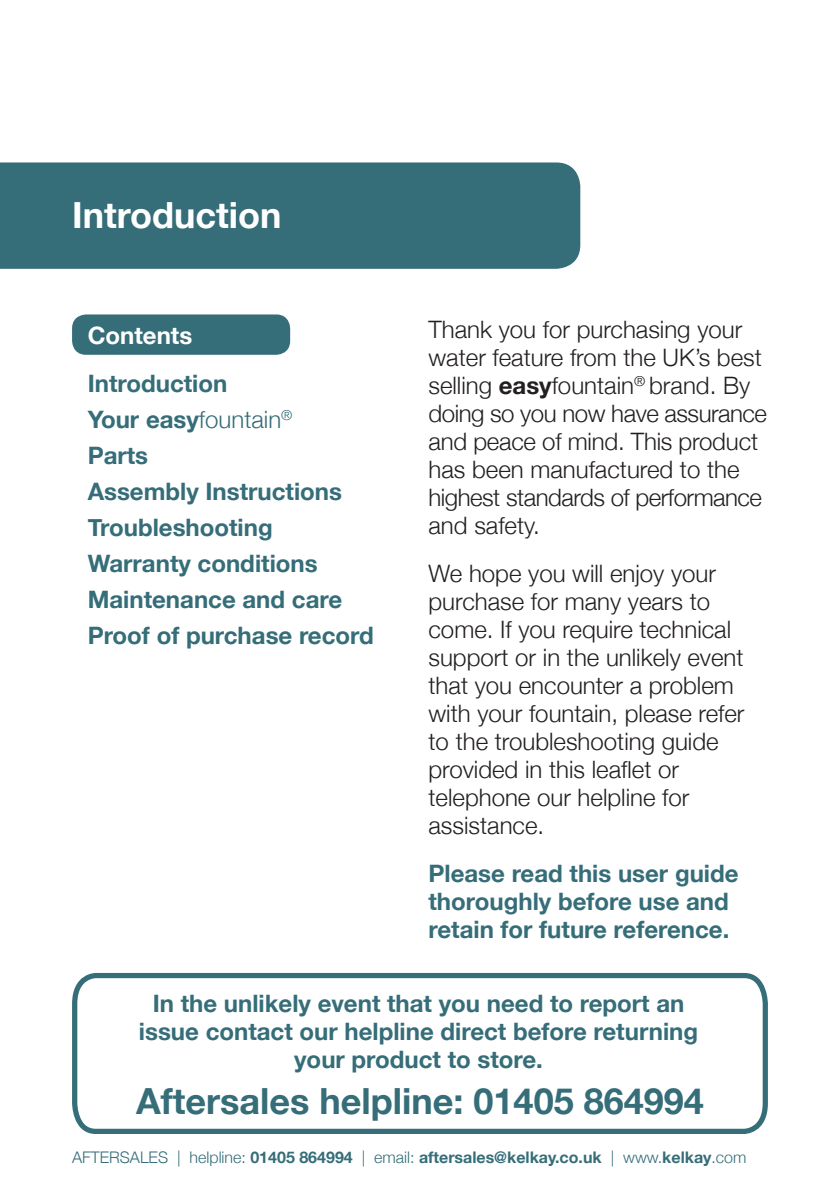
<style>
.page{position:relative;width:840px;height:1191px;background:#fff}
.page>*{position:absolute;margin:0;border:0;box-sizing:border-box;transform-origin:0 0}
.t1{font:700 36px "Helvetica Neue";color:#356d78}
.t2{font:700 36px "Helvetica Neue";color:#fff}
.t3{font:300 24px/28px "Helvetica Neue";color:#231f20}
.t4{font:700 24px/36px "Helvetica Neue";color:#356d78}
.t5{font:700 24px "Helvetica Neue";color:#fff}
.t6{font:700 16px "Helvetica Neue";color:#356d78}
.s1{font-weight:300}
.s2{font-weight:700}
</style>
<div class="page">
<div style="left:0;top:162px;width:580px;height:107px;background:#356d78"></div>
<svg style="left:72px;top:972px;width:696px;height:162px"></svg>
<div style="left:72px;top:314px;width:218px;height:41px;background:#356d78;border-radius:14px"></div>
<h1 class="t2" style="left:72px;top:187px;width:211px">Introduction</h1>
<p class="t5" style="left:88px;top:316px;width:106px">Contents</p>
<p class="t4" style="left:88px;top:366px;width:287px">Introduction<br>Your easy<span class="s1">fountain</span><sup>®<br></sup>Parts<br>Assembly Instructions<br>Troubleshooting<br>Warranty conditions<br>Maintenance and care<br>Proof of purchase record</p>
<p class="t3" style="left:428px;top:313px;width:340px">Thank you for purchasing your water feature from the UK’s best selling <span class="s2">easy</span>fountain<sup>®</sup> brand. By doing so you now have assurance and peace of mind. This product has been manufactured to the highest standards of performance and safety.</p>
<p class="t3" style="left:428px;top:557px;width:317px">We hope you will enjoy your purchase for many years to come. If you require technical support or in the unlikely event that you encounter a problem with your fountain, please refer to the troubleshooting guide provided in this leaflet or telephone our helpline for assistance.</p>
<p class="t4" style="left:428px;top:860px;width:311px;line-height:28px">Please read this user guide thoroughly before use and retain for future reference.</p>
<p class="t4" style="left:139px;top:989px;width:560px;line-height:28px;text-align:center">In the unlikely event that you need to report an issue contact our helpline direct before returning your product to store.</p>
<h1 class="t1" style="left:136px;top:1073px;width:569px">Aftersales helpline: 01405 864994</h1>
<p class="t6" style="left:72px;top:1144px;width:675px"><span class="s1">AFTERSALES | helpline:</span> 01405 864994 <span class="s1">| email:</span> aftersales@kelkay.co.uk <span class="s1">| www.</span>kelkay<span class="s1">.com</span></p>
</div>
